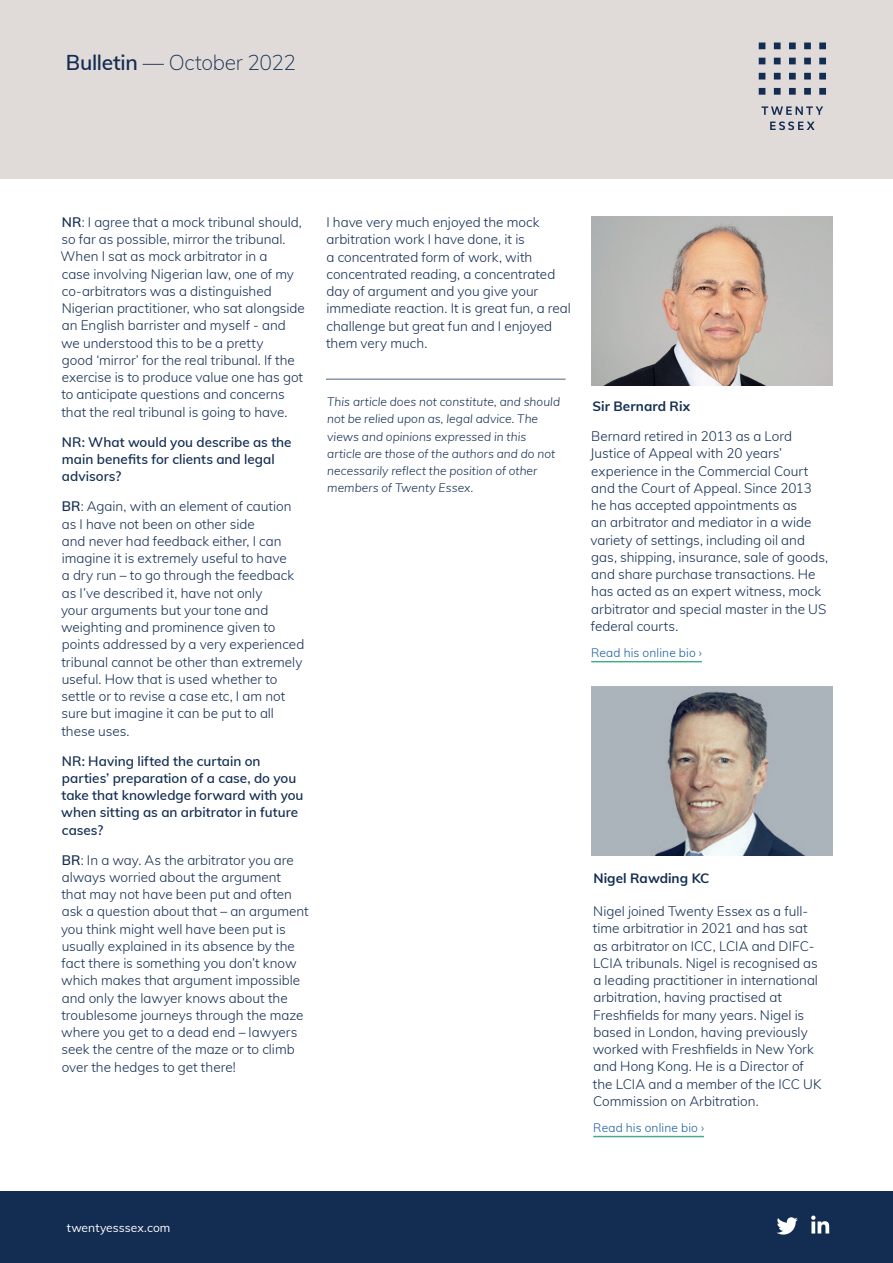
<style>
.page{position:relative;width:893px;height:1263px;background:#fff}
.page>*{position:absolute;margin:0;border:0;box-sizing:border-box;transform-origin:0 0}
.t1{font:200 21px "Muli";letter-spacing:-.02em;color:#132d52}
.t2{font:300 13.5px/17.2px "Muli";color:#132d52}
.t3{font:600 13.5px/17.2px "Muli";color:#132d52}
.t4{font:700 13.5px "Muli";color:#132d52}
.t5{font:italic 300 12px/17.2px "Muli";letter-spacing:.005em;color:#132d52}
.t6{font:300 12px "Muli";letter-spacing:.01em;color:#175d9e}
.t7{font:12px "Muli";letter-spacing:.005em;color:#fff}
.s1{font-weight:600}
</style>
<div class="page">
<div style="left:0;top:0;width:893px;height:179px;background:#e0dad9"></div>
<div style="left:0;top:1192px;width:893px;height:71px;background:#132d52"></div>
<svg style="left:776px;top:1217px;width:22px;height:17px"></svg>
<svg style="left:811px;top:1215px;width:18px;height:18px"></svg>
<svg style="left:759px;top:43px;width:67px;height:87px"></svg>
<hr style="left:326px;top:378px;width:240px;height:2px;background:#132d52">
<hr style="left:591px;top:661px;width:111px;height:1px;background:#49aa8a">
<img style="left:591px;top:217px;width:241px;height:168px">
<hr style="left:593px;top:1136px;width:111px;height:1px;background:#49aa8a">
<img style="left:591px;top:687px;width:241px;height:168px">
<h1 class="t1" style="left:66px;top:47px;width:232px"><span class="s1">Bulletin</span> — October 2022</h1>
<p class="t2" style="left:61px;top:213px;width:246px"><span class="s1">NR</span>: I agree that a mock tribunal should, so far as possible, mirror the tribunal.<br>When I sat as mock arbitrator in a<br>case involving Nigerian law, one of my co-arbitrators was a distinguished Nigerian practitioner, who sat alongside an English barrister and myself - and we understood this to be a pretty<br>good ‘mirror’ for the real tribunal. If the exercise is to produce value one has got to anticipate questions and concerns that the real tribunal is going to have.</p>
<p class="t3" style="left:62px;top:433px;width:231px">NR: What would you describe as the main benefits for clients and legal advisors?</p>
<p class="t2" style="left:61px;top:497px;width:245px"><span class="s1">BR</span>: Again, with an element of caution as I have not been on other side<br>and never had feedback either, I can imagine it is extremely useful to have<br>a dry run – to go through the feedback as I’ve described it, have not only<br>your arguments but your tone and weighting and prominence given to points addressed by a very experienced tribunal cannot be other than extremely useful. How that is used whether to settle or to revise a case etc, I am not sure but imagine it can be put to all these uses.</p>
<p class="t3" style="left:61px;top:751px;width:244px">NR: Having lifted the curtain on parties’ preparation of a case, do you take that knowledge forward with you when sitting as an arbitrator in future cases?</p>
<p class="t2" style="left:61px;top:850px;width:249px"><span class="s1">BR</span>: In a way. As the arbitrator you are always worried about the argument<br>that may not have been put and often ask a question about that – an argument you think might well have been put is usually explained in its absence by the fact there is something you don’t know which makes that argument impossible and only the lawyer knows about the troublesome journeys through the maze where you get to a dead end – lawyers seek the centre of the maze or to climb over the hedges to get there!</p>
<p class="t2" style="left:326px;top:213px;width:246px">I have very much enjoyed the mock arbitration work I have done, it is<br>a concentrated form of work, with concentrated reading, a concentrated day of argument and you give your immediate reaction. It is great fun, a real challenge but great fun and I enjoyed them very much.</p>
<p class="t5" style="left:327px;top:393px;width:234px">This article does not constitute, and should not be relied upon as, legal advice. The views and opinions expressed in this article are those of the authors and do not necessarily reflect the position of other members of Twenty Essex.</p>
<p class="t4" style="left:592px;top:397px;width:99px">Sir Bernard Rix</p>
<p class="t2" style="left:590px;top:427px;width:240px">Bernard retired in 2013 as a Lord Justice of Appeal with 20 years’ experience in the Commercial Court and the Court of Appeal. Since 2013 he has accepted appointments as<br>an arbitrator and mediator in a wide variety of settings, including oil and gas, shipping, insurance, sale of goods, and share purchase transactions. He has acted as an expert witness, mock arbitrator and special master in the US federal courts.</p>
<p class="t6" style="left:591px;top:644px;width:112px">Read his online bio ›</p>
<p class="t4" style="left:593px;top:869px;width:118px">Nigel Rawding KC</p>
<p class="t2" style="left:593px;top:902px;width:230px">Nigel joined Twenty Essex as a full&shy;time arbitratior in 2021 and has sat as arbitrator on ICC, LCIA and DIFC-LCIA tribunals. Nigel is recognised as a leading practitioner in international arbitration, having practised at Freshfields for many years. Nigel is based in London, having previously worked with Freshfields in New York and Hong Kong. He is a Director of the LCIA and a member of the ICC UK Commission on Arbitration.</p>
<p class="t6" style="left:593px;top:1119px;width:112px">Read his online bio ›</p>
<p class="t7" style="left:67px;top:1219px;width:105px">twentyesssex.com</p>
</div>
